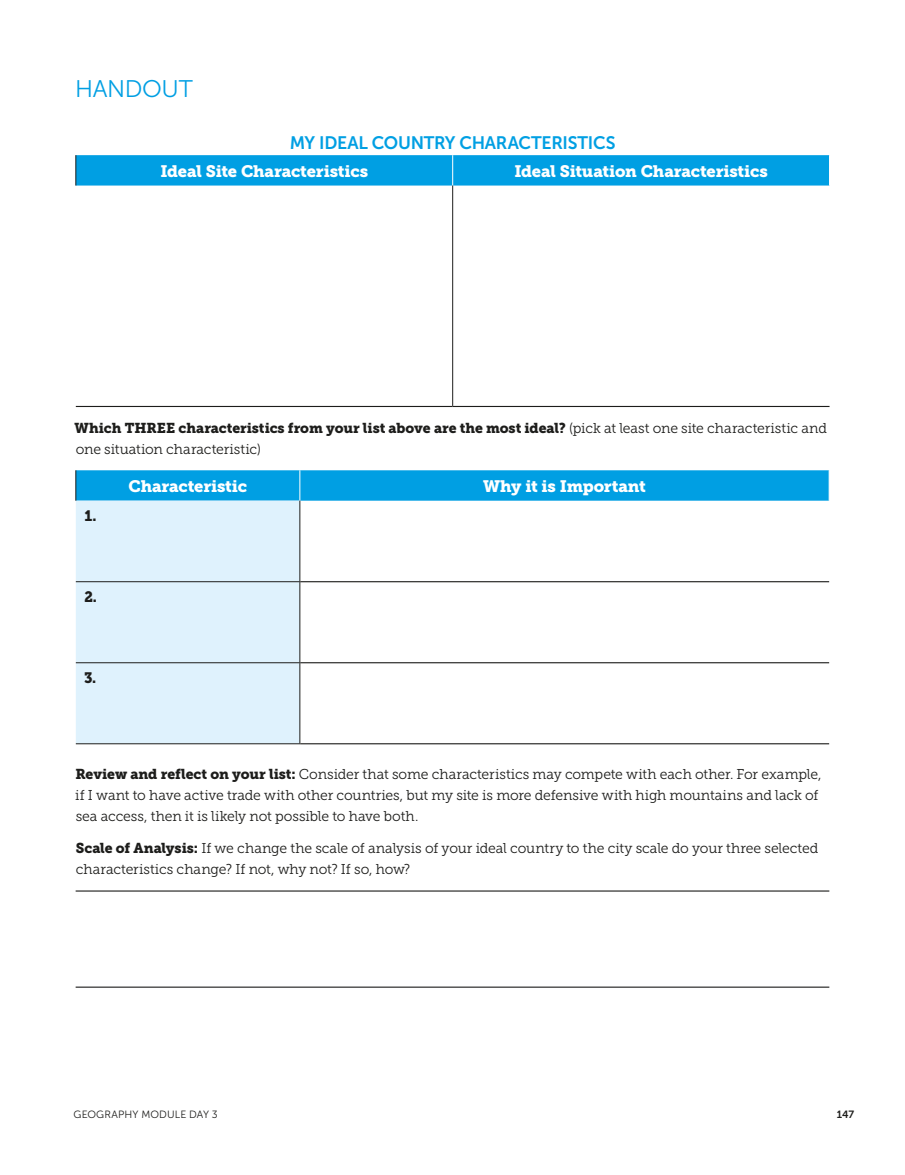
<style>
.page{position:relative;width:905px;height:1175px;background:#fff}
.page>*{position:absolute;margin:0;border:0;box-sizing:border-box;transform-origin:0 0}
.t1{font:24px "Museo Sans 300";letter-spacing:-.015em;color:#009fe3}
.t2{font:18px "Museo Sans 700";letter-spacing:-.015em;color:#009fe3}
.t3{font:16.5px "Museo Slab 900";letter-spacing:-.01em;color:#fff}
.t4{font:15px "Museo Slab 900";color:#1d1d1b;scale:.95 1}
.t5{font:14.25px/21px "Museo Slab 300";letter-spacing:-.01em;color:#1d1d1b}
.t6{font:14.25px "Museo Slab 900";letter-spacing:-.005em;color:#1d1d1b}
.t7{font:10.5px "Museo Sans 300";letter-spacing:.015em;color:#1d1d1b}
.t8{font:10.5px "Museo Sans 700";color:#1d1d1b}
.s1{font-family:"Museo Slab 300"}
.s2{font-family:"Museo Slab 900"}
</style>
<div class="page">
<div style="left:77px;top:155px;width:752px;height:30px;background:#009fe3"></div>
<hr style="left:452px;top:155px;width:1px;height:30px;background:#fff">
<hr style="left:76px;top:155px;width:1px;height:30px;background:#1d1d1b">
<hr style="left:76px;top:406px;width:376px;height:1px;background:#1d1d1b">
<hr style="left:452px;top:406px;width:377px;height:1px;background:#1d1d1b">
<hr style="left:452px;top:185px;width:1px;height:221px;background:#1d1d1b">
<div style="left:77px;top:470px;width:751px;height:30px;background:#009fe3"></div>
<div style="left:76px;top:500px;width:223px;height:243px;background:#dff2fd"></div>
<hr style="left:299px;top:470px;width:1px;height:30px;background:#fff">
<hr style="left:76px;top:581px;width:224px;height:1px;background:#1d1d1b">
<hr style="left:76px;top:662px;width:224px;height:1px;background:#1d1d1b">
<hr style="left:300px;top:581px;width:529px;height:1px;background:#1d1d1b">
<hr style="left:300px;top:662px;width:529px;height:1px;background:#1d1d1b">
<hr style="left:300px;top:743px;width:529px;height:1px;background:#1d1d1b">
<hr style="left:76px;top:470px;width:1px;height:30px;background:#1d1d1b">
<hr style="left:76px;top:743px;width:224px;height:1px;background:#1d1d1b">
<hr style="left:299px;top:500px;width:1px;height:81px;background:#1d1d1b">
<hr style="left:299px;top:582px;width:1px;height:80px;background:#1d1d1b">
<hr style="left:299px;top:663px;width:1px;height:80px;background:#1d1d1b">
<hr style="left:76px;top:986px;width:753px;height:1px;background:#1d1d1b">
<hr style="left:76px;top:890px;width:753px;height:1px;background:#1d1d1b">
<h1 class="t1" style="left:75px;top:75px;width:119px">HANDOUT</h1>
<p class="t2" style="left:290px;top:133px;width:327px">MY IDEAL COUNTRY CHARACTERISTICS</p>
<p class="t3" style="left:160px;top:161px;width:209px">Ideal Site Characteristics</p>
<p class="t3" style="left:514px;top:161px;width:255px">Ideal Situation Characteristics</p>
<p class="t6" style="left:75px;top:419px;width:753px">Which THREE characteristics from your list above are the most ideal? <span class="s1">(pick at least one site characteristic and</span></p>
<p class="t5" style="left:76px;top:438px;width:187px">one situation characteristic)</p>
<p class="t3" style="left:128px;top:476px;width:120px">Characteristic</p>
<p class="t3" style="left:483px;top:476px;width:164px">Why it is Important</p>
<p class="t4" style="left:84px;top:507px;width:15px">1.</p>
<p class="t4" style="left:84px;top:588px;width:15px">2.</p>
<p class="t4" style="left:84px;top:669px;width:14px">3.</p>
<p class="t5" style="left:75px;top:764px;width:747px"><span class="s2">Review and reflect on your list:</span> Consider that some characteristics may compete with each other. For example, if I want to have active trade with other countries, but my site is more defensive with high mountains and lack of sea access, then it is likely not possible to have both.</p>
<p class="t5" style="left:76px;top:837px;width:744px"><span class="s2">Scale of Analysis:</span> If we change the scale of analysis of your ideal country to the city scale do your three selected characteristics change? If not, why not? If so, how?</p>
<p class="t7" style="left:73px;top:1108px;width:146px">GEOGRAPHY MODULE DAY 3</p>
<p class="t8" style="left:836px;top:1108px;width:19px">147</p>
</div>
